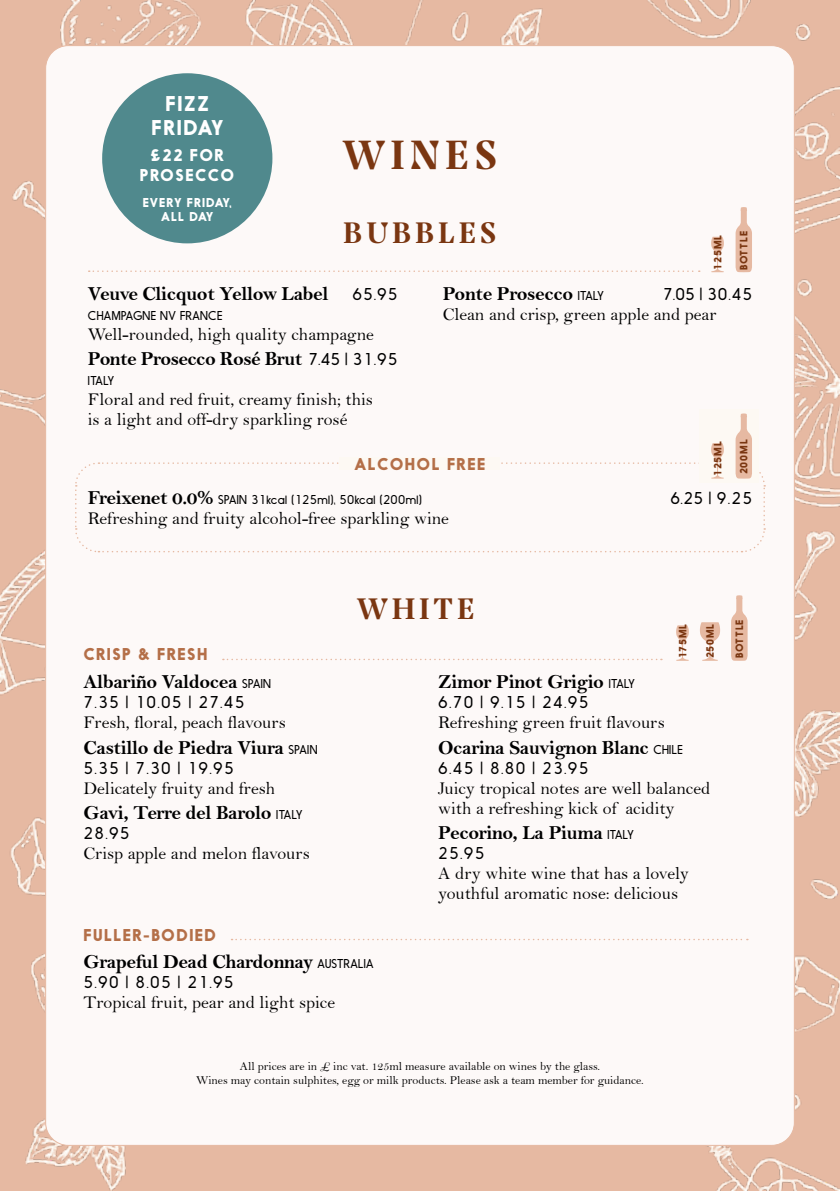
<style>
.page{position:relative;width:840px;height:1191px;background:#fff}
.page>*{position:absolute;margin:0;border:0;box-sizing:border-box;transform-origin:0 0}
.t1{font:44px "Prospectus M Bld";letter-spacing:.12em;color:#7a3611}
.t2{font:32px "Prospectus M Bld";letter-spacing:.12em;color:#7a3611}
.t3{font:20px "Bell MT Bold";letter-spacing:-.02em;color:#000}
.t4{font:20px/24px "Nanami Bld";letter-spacing:.08em;color:#fff;text-align:center}
.t5{font:18px/20px "Bell";color:#000}
.t6{font:300 16px "Nanami";letter-spacing:.08em;color:#000}
.t7{font:16px "Nanami Bld";letter-spacing:.08em;color:#b46f48}
.t8{font:16px/20px "Nanami Bld";letter-spacing:.08em;color:#fff;text-align:center}
.t9{font:12px/14px "Bell";color:#000;text-align:center}
.t10{font:300 12px "Nanami";letter-spacing:.03em;color:#000}
.t11{font:12px/14px "Nanami Bld";letter-spacing:.08em;color:#fff;text-align:center}
.t12{font:10px "Nanami Bld";letter-spacing:.08em;color:#7a3611}
.s1{font-family:"Nanami";font-weight:300;font-size:16px}
.s2{font-family:"Nanami";font-weight:300;font-size:12px}
.s3{font-family:"Bell MT Bold";font-weight:400;font-size:20px}
</style>
<div class="page">
<img style="left:0;top:0;width:839px;height:1191px">
<div style="left:46px;top:46px;width:747px;height:1099px;background:#fdf9f8;border-radius:23px"></div>
<svg style="left:735px;top:207px;width:16px;height:65px"></svg>
<svg style="left:89px;top:270px;width:610px;height:2px"></svg>
<div style="left:699px;top:409px;width:60px;height:74px;background:#fdf9f3"></div>
<svg style="left:231px;top:938px;width:516px;height:2px"></svg>
<svg style="left:223px;top:658px;width:438px;height:2px"></svg>
<svg style="left:731px;top:595px;width:16px;height:66px"></svg>
<svg style="left:700px;top:622px;width:19px;height:39px"></svg>
<svg style="left:676px;top:625px;width:12px;height:36px"></svg>
<div style="left:102px;top:73px;width:170px;height:170px;background:#50898d;border-radius:50%"></div>
<svg style="left:711px;top:237px;width:12px;height:35px"></svg>
<svg style="left:75px;top:413px;width:690px;height:140px"></svg>
<p class="t4" style="left:151px;top:91px;width:73px">FIZZ<br>FRIDAY</p>
<p class="t8" style="left:140px;top:145px;width:96px">£22 FOR<br>PROSECCO</p>
<p class="t11" style="left:143px;top:195px;width:90px">EVERY FRIDAY,<br>ALL DAY</p>
<h1 class="t1" style="left:342px;top:121px;width:156px">WINES</h1>
<h2 class="t2" style="left:343px;top:208px;width:155px">BUBBLES</h2>
<p class="t12" style="left:711px;top:270px;width:36px;rotate:-90deg">125ML</p>
<p class="t12" style="left:737px;top:270px;width:41px;rotate:-90deg">BOTTLE</p>
<p class="t3" style="left:88px;top:281px;width:310px">Veuve Clicquot Yellow Label <span class="s1">65.95</span></p>
<p class="t10" style="left:88px;top:308px;width:136px">CHAMPAGNE NV FRANCE</p>
<p class="t5" style="left:88px;top:324px;width:287px">Well-rounded, high quality champagne</p>
<p class="t3" style="left:88px;top:347px;width:310px">Ponte Prosecco Rosé Brut <span class="s1">7.45 | 31.95</span></p>
<p class="t10" style="left:88px;top:374px;width:28px">ITALY</p>
<p class="t5" style="left:88px;top:390px;width:286px">Floral and red fruit, creamy finish; this is a light and off-dry sparkling rosé</p>
<p class="t3" style="left:442px;top:281px;width:163px">Ponte Prosecco <span class="s2">ITALY</span></p>
<p class="t6" style="left:662px;top:285px;width:90px">7.05 | 30.45</p>
<p class="t5" style="left:442px;top:304px;width:275px">Clean and crisp, green apple and pear</p>
<p class="t7" style="left:354px;top:454px;width:132px">ALCOHOL FREE</p>
<p class="t12" style="left:711px;top:476px;width:36px;rotate:-90deg">125ML</p>
<p class="t12" style="left:737px;top:474px;width:36px;rotate:-90deg">200ML</p>
<p class="t10" style="left:88px;top:493px;width:335px"><span class="s3">Freixenet 0.0%</span> SPAIN 31kcal (125ml), 50kcal (200ml)</p>
<p class="t6" style="left:670px;top:489px;width:83px">6.25 | 9.25</p>
<p class="t5" style="left:88px;top:508px;width:362px">Refreshing and fruity alcohol-free sparkling wine</p>
<p class="t7" style="left:83px;top:645px;width:125px">CRISP &amp; FRESH</p>
<p class="t3" style="left:83px;top:669px;width:189px">Albariño Valdocea <span class="s2">SPAIN</span></p>
<p class="t6" style="left:83px;top:693px;width:162px">7.35 | 10.05 | 27.45</p>
<p class="t5" style="left:83px;top:712px;width:204px">Fresh, floral, peach flavours</p>
<p class="t3" style="left:83px;top:735px;width:235px">Castillo de Piedra Viura <span class="s2">SPAIN</span></p>
<p class="t6" style="left:83px;top:758px;width:151px">5.35 | 7.30 | 19.95</p>
<p class="t5" style="left:83px;top:778px;width:193px">Delicately fruity and fresh</p>
<p class="t3" style="left:83px;top:801px;width:220px">Gavi, Terre del Barolo <span class="s2">ITALY</span></p>
<p class="t6" style="left:83px;top:824px;width:47px">28.95</p>
<p class="t5" style="left:83px;top:843px;width:228px">Crisp apple and melon flavours</p>
<h2 class="t2" style="left:356px;top:584px;width:119px">WHITE</h2>
<p class="t12" style="left:676px;top:658px;width:36px;rotate:-90deg">175ML</p>
<p class="t12" style="left:703px;top:658px;width:36px;rotate:-90deg">250ML</p>
<p class="t12" style="left:733px;top:658px;width:41px;rotate:-90deg">BOTTLE</p>
<p class="t3" style="left:438px;top:669px;width:198px">Zimor Pinot Grigio <span class="s2">ITALY</span></p>
<p class="t6" style="left:438px;top:693px;width:151px">6.70 | 9.15 | 24.95</p>
<p class="t5" style="left:438px;top:712px;width:228px">Refreshing green fruit flavours</p>
<p class="t3" style="left:438px;top:735px;width:246px">Ocarina Sauvignon Blanc <span class="s2">CHILE</span></p>
<p class="t6" style="left:438px;top:758px;width:151px">6.45 | 8.80 | 23.95</p>
<p class="t5" style="left:438px;top:778px;width:273px">Juicy tropical notes are well balanced with a refreshing kick of acidity</p>
<p class="t3" style="left:438px;top:821px;width:197px">Pecorino, La Piuma <span class="s2">ITALY</span></p>
<p class="t6" style="left:438px;top:844px;width:47px">25.95</p>
<p class="t5" style="left:438px;top:863px;width:252px">A dry white wine that has a lovely youthful aromatic nose: delicious</p>
<p class="t7" style="left:83px;top:925px;width:134px">FULLER-BODIED</p>
<p class="t3" style="left:83px;top:949px;width:291px">Grapeful Dead Chardonnay <span class="s2">AUSTRALIA</span></p>
<p class="t6" style="left:83px;top:973px;width:151px">5.90 | 8.05 | 21.95</p>
<p class="t5" style="left:83px;top:992px;width:253px">Tropical fruit, pear and light spice</p>
<p class="t9" style="left:196px;top:1058px;width:449px">All prices are in £ inc vat. 125ml measure available on wines by the glass.<br>Wines may contain sulphites, egg or milk products. Please ask a team member for guidance.</p>
</div>
